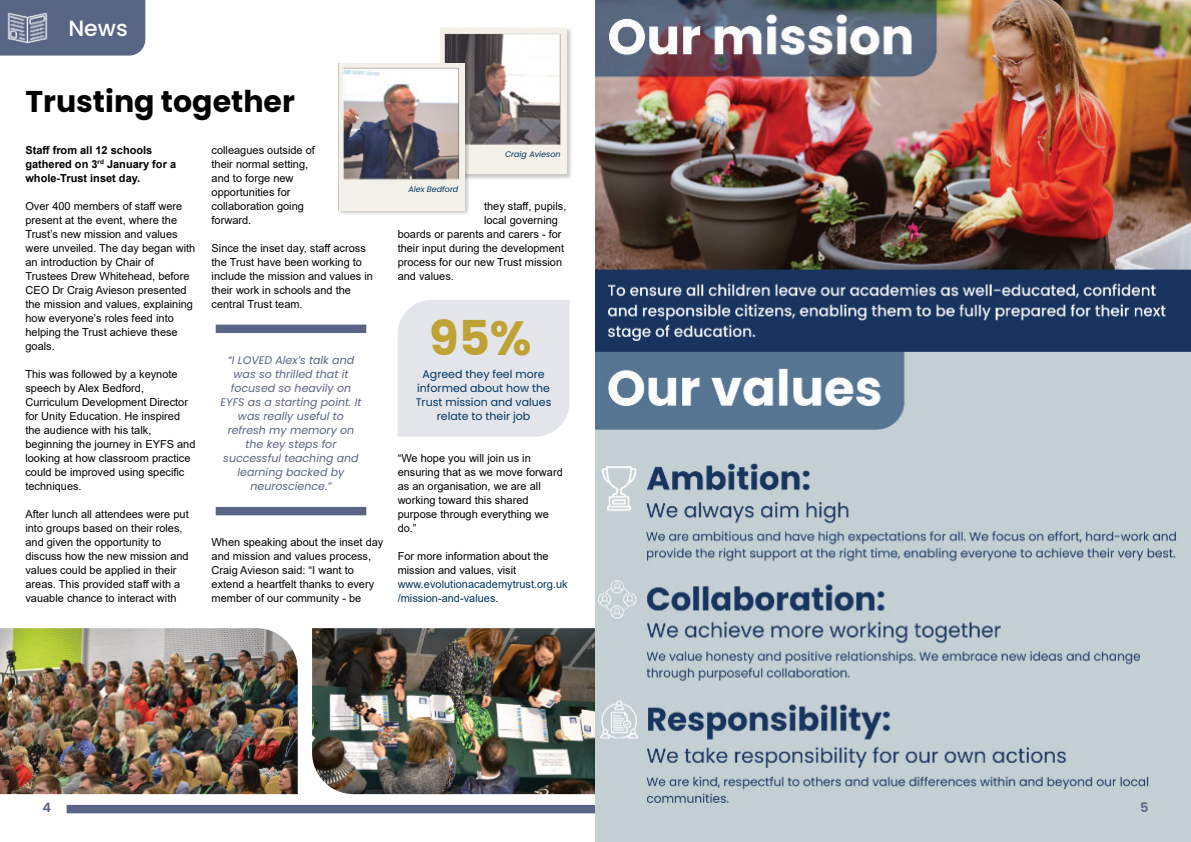
<style>
.page{position:relative;width:1191px;height:842px;background:#fff}
.page>*{position:absolute;margin:0;border:0;box-sizing:border-box;transform-origin:0 0}
.t1{font:700 48px "Poppins";color:#bea233}
.t2{font:700 30px "Poppins";color:#000}
.t3{font:500 22px "Poppins";color:#fff}
.t4{font:600 13px "Poppins";color:#596585}
.t5{font:11px/14px "Arial";color:#000}
.t6{font:italic 11px/14px "Poppins";color:#596585;text-align:center}
.t7{font:11px/14px "Poppins";color:#003663;text-align:center}
.t8{font:700 11px/14px "Arial";color:#000}
.t9{font:11px/14px "Arial";color:#003663}
.t10{font:italic 8px "Poppins";color:#003663}
.s1{color:#000}
</style>
<div class="page">
<div style="left:397px;top:300px;width:172px;height:137px;background:#e3e5ea"></div>
<div style="left:220px;top:325px;width:142px;height:8px;background:#596585"></div>
<div style="left:220px;top:507px;width:142px;height:8px;background:#596585"></div>
<div style="left:0;top:0;width:145px;height:56px;background:#596585"></div>
<img style="left:5px;top:5px;width:45px;height:45px">
<img style="left:0;top:628px;width:298px;height:166px">
<img style="left:312px;top:628px;width:283px;height:166px">
<img style="left:471px;top:27px;width:100px;height:152px">
<img style="left:440px;top:27px;width:126px;height:147px">
<img style="left:338px;top:63px;width:133px;height:151px">
<img style="left:338px;top:64px;width:127px;height:146px">
<div style="left:71px;top:805px;width:1049px;height:8px;background:#596585"></div>
<img style="left:595px;top:0;width:596px;height:842px">
<h3 class="t3" style="left:68px;top:13px;width:61px">News</h3>
<h2 class="t2" style="left:25px;top:81px;width:271px">Trusting together</h2>
<p class="t8" style="left:25px;top:144px;width:152px">Staff from all 12 schools gathered on 3<sup>rd</sup> January for a whole-Trust inset day.</p>
<p class="t5" style="left:25px;top:200px;width:171px">Over 400 members of staff were present at the event, where the<br>Trust’s new mission and values were unveiled. The day began with an introduction by Chair of<br>Trustees Drew Whitehead, before<br>CEO Dr Craig Avieson presented the mission and values, explaining how everyone’s roles feed into helping the Trust achieve these goals.</p>
<p class="t5" style="left:25px;top:368px;width:172px">This was followed by a keynote speech by Alex Bedford,<br>Curriculum Development Director for Unity Education. He inspired the audience with his talk, beginning the journey in EYFS and looking at how classroom practice could be improved using specific techniques.</p>
<p class="t5" style="left:25px;top:508px;width:165px">After lunch all attendees were put into groups based on their roles, and given the opportunity to discuss how the new mission and values could be applied in their areas. This provided staff with a vauable chance to interact with</p>
<p class="t5" style="left:211px;top:144px;width:105px">colleagues outside of their normal setting, and to forge new opportunities for collaboration going forward.</p>
<p class="t5" style="left:211px;top:242px;width:163px">Since the inset day, staff across the Trust have been working to include the mission and values in their work in schools and the central Trust team.</p>
<p class="t6" style="left:221px;top:353px;width:142px">“I LOVED Alex’s talk and was so thrilled that it focused so heavily on<br>EYFS as a starting point. It was really useful to refresh my memory on the key steps for successful teaching and learning backed by neuroscience.”</p>
<p class="t5" style="left:211px;top:536px;width:173px">When speaking about the inset day and mission and values process,<br>Craig Avieson said: “I want to extend a heartfelt thanks to every member of our community - be</p>
<p class="t10" style="left:408px;top:184px;width:51px">Alex Bedford</p>
<p class="t10" style="left:505px;top:148px;width:57px">Craig Avieson</p>
<p class="t5" style="left:484px;top:200px;width:84px">they staff, pupils,</p>
<p class="t5" style="left:484px;top:214px;width:75px">local governing</p>
<p class="t5" style="left:398px;top:228px;width:165px">boards or parents and carers - for</p>
<p class="t5" style="left:398px;top:242px;width:168px">their input during the development</p>
<p class="t5" style="left:398px;top:256px;width:166px">process for our new Trust mission</p>
<p class="t5" style="left:398px;top:270px;width:58px">and values.</p>
<h1 class="t1" style="left:429px;top:304px;width:104px">95%</h1>
<p class="t7" style="left:416px;top:367px;width:137px">Agreed they feel more informed about how the<br>Trust mission and values relate to their job</p>
<p class="t5" style="left:398px;top:452px;width:167px">“We hope you will join us in ensuring that as we move forward as an organisation, we are all working toward this shared purpose through everything we do.”</p>
<p class="t5" style="left:398px;top:550px;width:153px">For more information about the mission and values, visit</p>
<p class="t9" style="left:398px;top:578px;width:171px">www.evolutionacademytrust.org.uk /mission-and-values<span class="s1">.</span></p>
<p class="t4" style="left:42px;top:798px;width:10px">4</p>
<p class="t4" style="left:1140px;top:798px;width:10px">5</p>
</div>
